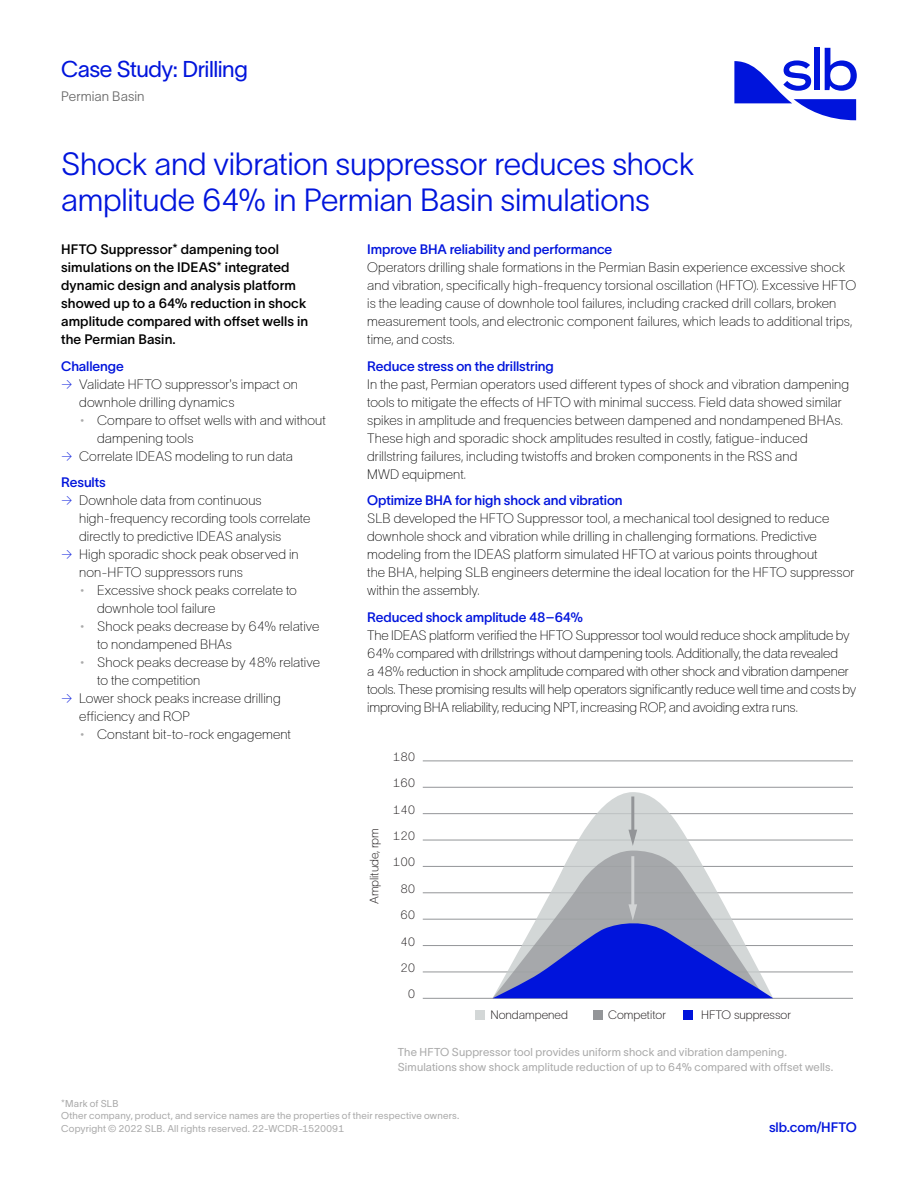
<style>
.page{position:relative;width:918px;height:1188px;background:#fff}
.page>*{position:absolute;margin:0;border:0;box-sizing:border-box;transform-origin:0 0}
.Title___21_24pt{font:31.5px/36px "SLB Sans";letter-spacing:-.01em;color:#0014dc}
.Case_Study___Operati{font:500 22.5px "SLB Sans";letter-spacing:-.02em;color:#0014dc}
.Body___9_12pt{font:300 13.5px/18px "SLB Sans";letter-spacing:.005em;color:#000}
.Subtitle___9_12pt{font:700 13.5px/18px "SLB Sans";letter-spacing:.005em;color:#000}
.Body_Title___9_12pt{font:700 13.5px "SLB Sans";letter-spacing:-.01em;color:#0014dc}
.URL{font:700 13.5px "SLB Sans";letter-spacing:-.005em;color:#0014dc}
.Location___9_11pt{font:13.5px "SLB Sans";letter-spacing:.005em;color:#696969}
.t1{font:12px/26.4px "SLB Sans";color:#231f20;text-align:right}
.Caption__7_5_9_5pt{font:500 11.25px/14.2px "SLB Sans";letter-spacing:.015em;color:#aaa}
.Copyright{font:500 9.75px "SLB Sans";letter-spacing:.015em;color:#aaa}
.s1{color:#0014dc}
.s2{font-size:21px;color:#aaa}
</style>
<div class="page">
<hr style="left:423px;top:761px;width:430px;height:1px;background:#939598">
<hr style="left:423px;top:787px;width:430px;height:1px;background:#939598">
<hr style="left:423px;top:813px;width:430px;height:1px;background:#939598">
<hr style="left:423px;top:840px;width:430px;height:1px;background:#939598">
<hr style="left:423px;top:866px;width:430px;height:1px;background:#939598">
<hr style="left:423px;top:893px;width:430px;height:1px;background:#939598">
<hr style="left:423px;top:919px;width:430px;height:1px;background:#939598">
<hr style="left:423px;top:945px;width:430px;height:1px;background:#939598">
<hr style="left:423px;top:972px;width:430px;height:1px;background:#939598">
<hr style="left:423px;top:998px;width:430px;height:1px;background:#939598">
<svg style="left:492px;top:792px;width:281px;height:38px"></svg>
<hr style="left:631px;top:797px;width:3px;height:36px;background:#939598">
<svg style="left:492px;top:830px;width:281px;height:168px"></svg>
<div style="left:475px;top:1010px;width:10px;height:9px;background:#d3d7d7"></div>
<div style="left:593px;top:1010px;width:9px;height:9px;background:#939598"></div>
<div style="left:684px;top:1010px;width:9px;height:9px;background:#0014dc"></div>
<svg style="left:734px;top:48px;width:123px;height:72px"></svg>
<p class="Case_Study___Operati" style="left:61px;top:53px;width:188px">Case Study: Drilling</p>
<p class="Location___9_11pt" style="left:61px;top:86px;width:85px">Permian Basin</p>
<p class="Title___21_24pt" style="left:61px;top:144px;width:634px">Shock and vibration suppressor reduces shock amplitude 64% in Permian Basin simulations</p>
<p class="Subtitle___9_12pt" style="left:61px;top:240px;width:249px">HFTO Suppressor* dampening tool simulations on the IDEAS* integrated dynamic design and analysis platform showed up to a 64% reduction in shock amplitude compared with offset wells in the Permian Basin.</p>
<p class="Body_Title___9_12pt" style="left:61px;top:357px;width:64px">Challenge</p>
<p class="Body___9_12pt" style="left:79px;top:374px;width:220px;text-indent:-18px"><span class="s1">→</span> Validate HFTO suppressor's impact on downhole drilling dynamics</p>
<p class="Body___9_12pt" style="left:97px;top:410px;width:230px;text-indent:-18px"><span class="s2">∙</span> Compare to offset wells with and without dampening tools</p>
<p class="Body___9_12pt" style="left:61px;top:446px;width:233px"><span class="s1">→</span> Correlate IDEAS modeling to run data</p>
<p class="Body_Title___9_12pt" style="left:61px;top:473px;width:46px">Results</p>
<p class="Body___9_12pt" style="left:79px;top:491px;width:233px;text-indent:-18px"><span class="s1">→</span> Downhole data from continuous high-frequency recording tools correlate directly to predictive IDEAS analysis</p>
<p class="Body___9_12pt" style="left:79px;top:545px;width:221px;text-indent:-18px"><span class="s1">→</span> High sporadic shock peak observed in non-HFTO suppressors runs</p>
<p class="Body___9_12pt" style="left:97px;top:581px;width:201px;text-indent:-18px"><span class="s2">∙</span> Excessive shock peaks correlate to downhole tool failure</p>
<p class="Body___9_12pt" style="left:97px;top:617px;width:224px;text-indent:-18px"><span class="s2">∙</span> Shock peaks decrease by 64% relative to nondampened BHAs</p>
<p class="Body___9_12pt" style="left:97px;top:653px;width:224px;text-indent:-18px"><span class="s2">∙</span> Shock peaks decrease by 48% relative to the competition</p>
<p class="Body___9_12pt" style="left:79px;top:689px;width:203px;text-indent:-18px"><span class="s1">→</span> Lower shock peaks increase drilling efficiency and ROP</p>
<p class="Body___9_12pt" style="left:79px;top:725px;width:213px"><span class="s2">∙</span> Constant bit-to-rock engagement</p>
<p class="Body_Title___9_12pt" style="left:367px;top:240px;width:247px">Improve BHA reliability and performance</p>
<p class="Body___9_12pt" style="left:367px;top:258px;width:491px">Operators drilling shale formations in the Permian Basin experience excessive shock and vibration, specifically high-frequency torsional oscillation (HFTO). Excessive HFTO is the leading cause of downhole tool failures, including cracked drill collars, broken measurement tools, and electronic component failures, which leads to additional trips, time, and costs.</p>
<p class="Body_Title___9_12pt" style="left:367px;top:357px;width:188px">Reduce stress on the drillstring</p>
<p class="Body___9_12pt" style="left:367px;top:374px;width:484px">In the past, Permian operators used different types of shock and vibration dampening tools to mitigate the effects of HFTO with minimal success. Field data showed similar spikes in amplitude and frequencies between dampened and nondampened BHAs.<br>These high and sporadic shock amplitudes resulted in costly, fatigue-induced drillstring failures, including twistoffs and broken components in the RSS and<br>MWD equipment.</p>
<p class="Body_Title___9_12pt" style="left:367px;top:491px;width:257px">Optimize BHA for high shock and vibration</p>
<p class="Body___9_12pt" style="left:367px;top:509px;width:489px">SLB developed the HFTO Suppressor tool, a mechanical tool designed to reduce downhole shock and vibration while drilling in challenging formations. Predictive modeling from the IDEAS platform simulated HFTO at various points throughout<br>the BHA, helping SLB engineers determine the ideal location for the HFTO suppressor within the assembly.</p>
<p class="Body_Title___9_12pt" style="left:367px;top:608px;width:218px">Reduced shock amplitude 48–64%</p>
<p class="Body___9_12pt" style="left:367px;top:625px;width:491px">The IDEAS platform verified the HFTO Suppressor tool would reduce shock amplitude by 64% compared with drillstrings without dampening tools. Additionally, the data revealed<br>a 48% reduction in shock amplitude compared with other shock and vibration dampener tools. These promising results will help operators significantly reduce well time and costs by improving BHA reliability, reducing NPT, increasing ROP, and avoiding extra runs.</p>
<p class="t1" style="left:360px;top:904px;width:78px;rotate:-90deg">Amplitude, rpm</p>
<p class="t1" style="left:393px;top:743px;width:24px">180<br>160<br>140<br>120<br>100<br>80<br>60<br>40<br>20<br>0</p>
<p class="t1" style="left:490px;top:1000px;width:79px">Nondampened</p>
<p class="t1" style="left:608px;top:1000px;width:59px">Competitor</p>
<p class="t1" style="left:701px;top:1000px;width:92px">HFTO suppressor</p>
<p class="Caption__7_5_9_5pt" style="left:398px;top:1044px;width:437px">The HFTO Suppressor tool provides uniform shock and vibration dampening.<br>Simulations show shock amplitude reduction of up to 64% compared with offset wells.</p>
<p class="Copyright" style="left:61px;top:1096px;width:59px">*Mark of SLB</p>
<p class="Copyright" style="left:61px;top:1109px;width:400px">Other company, product, and service names are the properties of their respective owners.</p>
<p class="Copyright" style="left:61px;top:1122px;width:284px">Copyright © 2022 SLB. All rights reserved. 22-WCDR-1520091</p>
<p class="URL" style="left:769px;top:1118px;width:89px">slb.com/HFTO</p>
</div>
